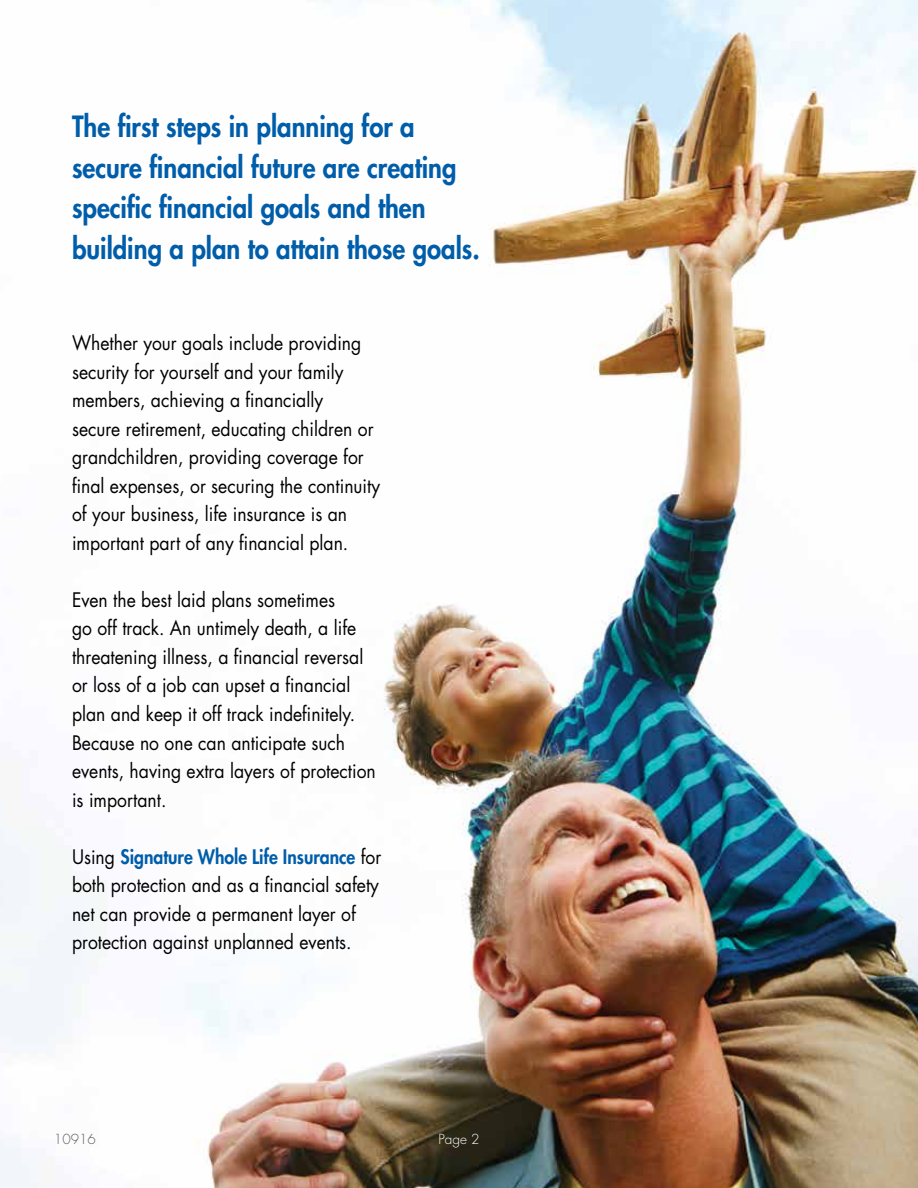
<style>
.page{position:relative;width:918px;height:1188px;background:#fff}
.page>*{position:absolute;margin:0;border:0;box-sizing:border-box;transform-origin:0 0}
.t1{font:800 28.5px/40.5px "Futura";color:#005daa;scale:.9 1}
.t2{font:19.5px/28.5px "Futura";color:#000;scale:.9 1}
.t3{font:300 13.5px "Futura";color:#58595b}
.t4{font:300 13.5px "Futura";color:#fff}
.s1{font-weight:800;color:#005daa}
</style>
<div class="page">
<img style="left:0;top:0;width:918px;height:1188px">
<h1 class="t1" style="left:72px;top:106px;width:455px">The first steps in planning for a secure financial future are creating specific financial goals and then building a plan to attain those goals.</h1>
<p class="t2" style="left:72px;top:329px;width:344px">Whether your goals include providing security for yourself and your family members, achieving a financially<br>secure retirement, educating children or grandchildren, providing coverage for final expenses, or securing the continuity of your business, life insurance is an important part of any financial plan.</p>
<p class="t2" style="left:72px;top:586px;width:339px">Even the best laid plans sometimes<br>go off track. An untimely death, a life threatening illness, a financial reversal or loss of a job can upset a financial plan and keep it off track indefinitely.<br>Because no one can anticipate such events, having extra layers of protection is important.</p>
<p class="t2" style="left:72px;top:842px;width:345px">Using <span class="s1">Signature Whole Life Insurance</span> for both protection and as a financial safety net can provide a permanent layer of protection against unplanned events.</p>
<p class="t3" style="left:54px;top:1131px;width:43px">10916</p>
<p class="t4" style="left:438px;top:1131px;width:43px">Page 2</p>
</div>
